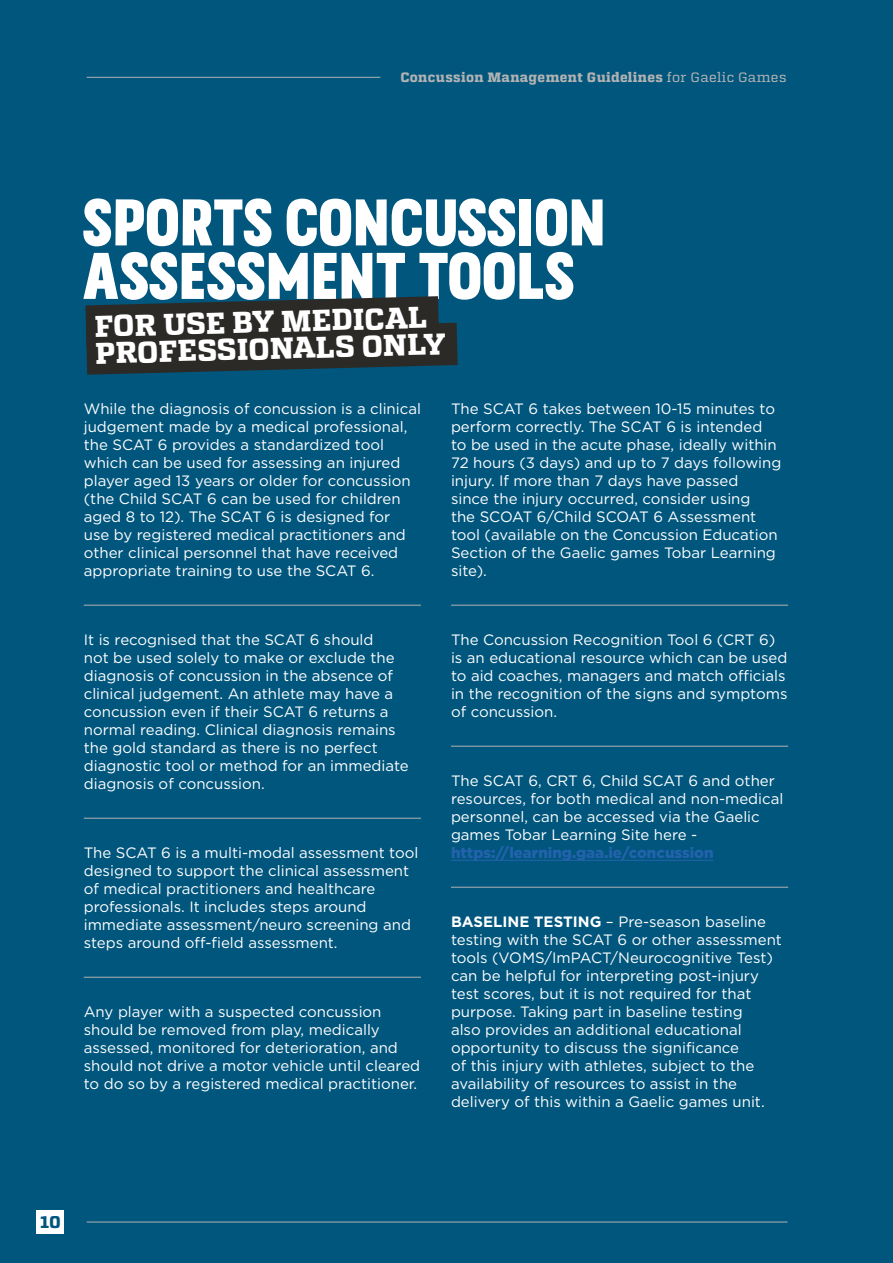
<style>
.page{position:relative;width:893px;height:1263px;background:#00567d}
.page>*{position:absolute;margin:0;border:0;box-sizing:border-box;transform-origin:0 0}
.t1{font:66px/53.4px "Blooms Headline";color:#fff}
.t2{font:700 30px/27px "Atletico";color:#fff}
.t3{font:700 16.95px "Atletico";color:#00567d}
.t4{font:15px/18px "Gotham";color:#fff}
.t5{font:900 15px "Gotham";color:#2362ad}
.t6{font:700 13.5px "Atletico";letter-spacing:.03em;color:#b3b2b2}
.s1{font-weight:400}
.s2{font-weight:700}
</style>
<div class="page">
<div style="left:37px;top:1210px;width:27px;height:24px;background:#fff"></div>
<hr style="left:87px;top:77px;width:293px;height:1px;background:#b3b2b2">
<hr style="left:87px;top:1222px;width:700px;height:1px;background:#b3b2b2">
<svg style="left:85px;top:296px;width:373px;height:79px;background:#253033"></svg>
<hr style="left:84px;top:605px;width:337px;height:1px;background:#b3b2b2">
<hr style="left:84px;top:818px;width:337px;height:1px;background:#b3b2b2">
<hr style="left:84px;top:977px;width:337px;height:1px;background:#b3b2b2">
<hr style="left:451px;top:605px;width:337px;height:1px;background:#b3b2b2">
<hr style="left:451px;top:746px;width:337px;height:1px;background:#b3b2b2">
<hr style="left:451px;top:860px;width:263px;height:1px;background:#2362ad">
<hr style="left:451px;top:887px;width:337px;height:1px;background:#b3b2b2">
<hr style="left:892px;top:0;width:1px;height:1263px;background:#b3b2b2">
<p class="t6" style="left:400px;top:69px;width:387px">Concussion Management Guidelines <span class="s1">for Gaelic Games</span></p>
<h1 class="t1" style="left:82px;top:190px;width:525px">SPORTS CONCUSSION<br>ASSESSMENT TOOLS</h1>
<h2 class="t2" style="left:94px;top:311px;width:352px;rotate:-1deg">FOR USE BY MEDICAL<br>PROFESSIONALS ONLY</h2>
<p class="t4" style="left:84px;top:400px;width:339px">While the diagnosis of concussion is a clinical judgement made by a medical professional, the SCAT 6 provides a standardized tool which can be used for assessing an injured player aged 13 years or older for concussion (the Child SCAT 6 can be used for children aged 8 to 12). The SCAT 6 is designed for<br>use by registered medical practitioners and other clinical personnel that have received appropriate training to use the SCAT 6.</p>
<p class="t4" style="left:451px;top:400px;width:332px">The SCAT 6 takes between 10-15 minutes to perform correctly. The SCAT 6 is intended to be used in the acute phase, ideally within 72 hours (3 days) and up to 7 days following injury. If more than 7 days have passed<br>since the injury occurred, consider using<br>the SCOAT 6/Child SCOAT 6 Assessment tool (available on the Concussion Education Section of the Gaelic games Tobar Learning site).</p>
<p class="t4" style="left:84px;top:631px;width:327px">It is recognised that the SCAT 6 should<br>not be used solely to make or exclude the diagnosis of concussion in the absence of clinical judgement. An athlete may have a concussion even if their SCAT 6 returns a normal reading. Clinical diagnosis remains the gold standard as there is no perfect diagnostic tool or method for an immediate diagnosis of concussion.</p>
<p class="t4" style="left:84px;top:844px;width:336px">The SCAT 6 is a multi-modal assessment tool designed to support the clinical assessment of medical practitioners and healthcare professionals. It includes steps around immediate assessment/neuro screening and steps around off-field assessment.</p>
<p class="t4" style="left:84px;top:1003px;width:338px">Any player with a suspected concussion should be removed from play, medically assessed, monitored for deterioration, and should not drive a motor vehicle until cleared to do so by a registered medical practitioner.</p>
<p class="t4" style="left:451px;top:631px;width:338px">The Concussion Recognition Tool 6 (CRT 6) is an educational resource which can be used to aid coaches, managers and match officials in the recognition of the signs and symptoms of concussion.</p>
<p class="t4" style="left:451px;top:772px;width:334px">The SCAT 6, CRT 6, Child SCAT 6 and other resources, for both medical and non-medical personnel, can be accessed via the Gaelic games Tobar Learning Site here -</p>
<p class="t5" style="left:451px;top:844px;width:264px">https://learning.gaa.ie/concussion</p>
<p class="t4" style="left:451px;top:913px;width:332px"><span class="s2">BASELINE TESTING</span> – Pre-season baseline testing with the SCAT 6 or other assessment tools (VOMS/ImPACT/Neurocognitive Test) can be helpful for interpreting post-injury test scores, but it is not required for that purpose. Taking part in baseline testing<br>also provides an additional educational opportunity to discuss the significance<br>of this injury with athletes, subject to the availability of resources to assist in the delivery of this within a Gaelic games unit.</p>
<p class="t3" style="left:40px;top:1212px;width:22px">10</p>
</div>
